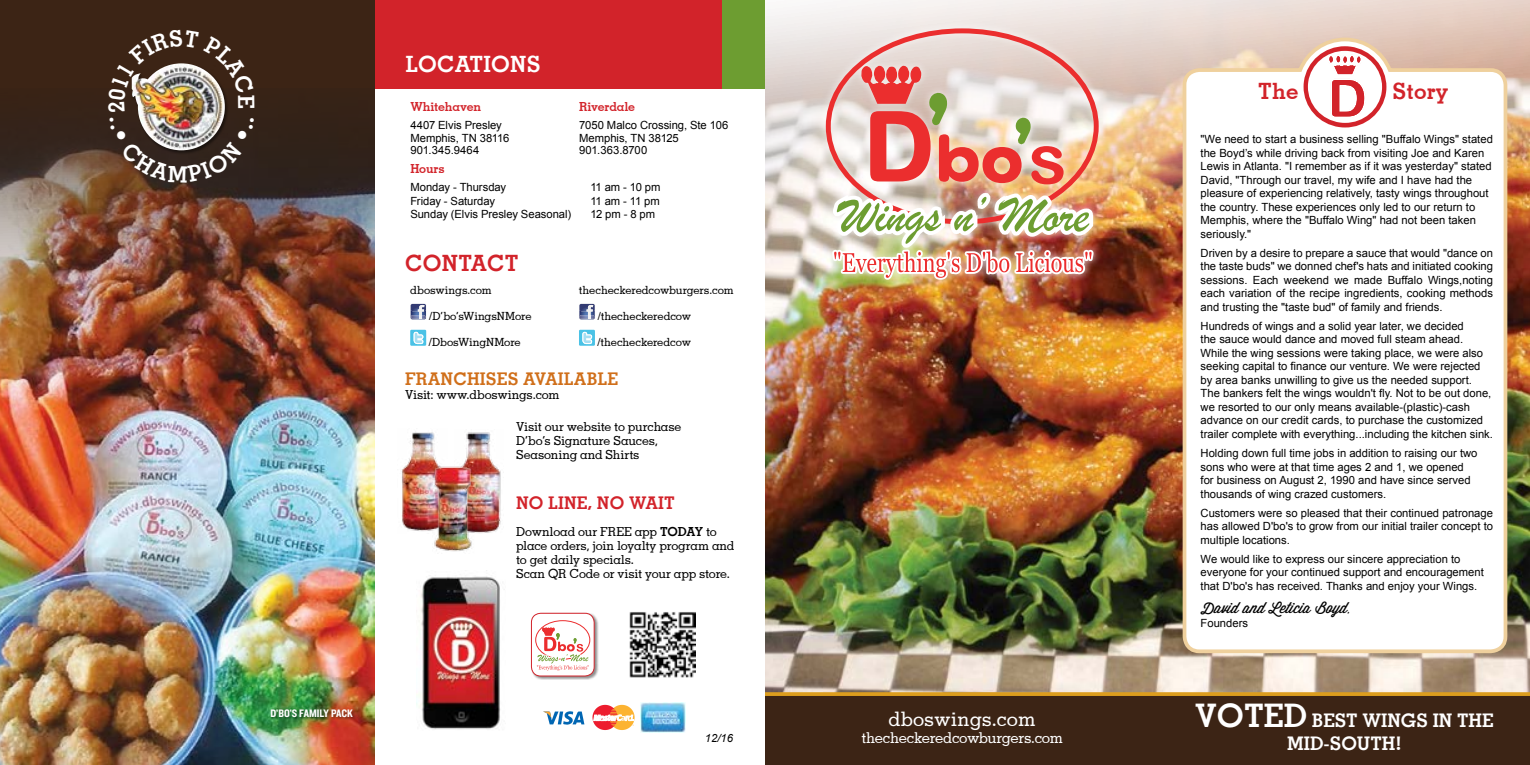
<style>
.page{position:relative;width:1530px;height:765px;background:#fff}
.page>*{position:absolute;margin:0;border:0;box-sizing:border-box;transform-origin:0 0}
.t1{font:700 22.5px "Memphis";letter-spacing:.01em;color:#d2232a}
.t2{font:700 22.5px "Memphis";letter-spacing:.01em;color:#fff}
.t3{font:500 20px "Memphis";color:#fff}
.t4{font:700 18.75px/22.5px "Memphis";color:#fff;text-align:center}
.t5{font:700 17.5px "Memphis";letter-spacing:.01em;color:#d06f1a}
.t6{font:700 17.5px "Memphis";letter-spacing:.01em;color:#d2232a}
.t7{font:500 15px "Memphis";letter-spacing:-.03em;color:#fff}
.t8{font:15px "Wisdom Script";color:#000}
.t9{font:500 12.5px/13.8px "Memphis";letter-spacing:-.02em;color:#000}
.t10{font:700 12.5px "Memphis";letter-spacing:-.01em;color:#d2232a}
.t11{font:11.25px/13.5px "Arial";color:#000}
.t12{font:500 11.25px "Memphis";letter-spacing:-.01em;color:#000}
.t13{font:11.25px "Knockout 50 Welterweight";color:#fff}
.t14{font:italic 11.25px "Arial";color:#000}
.s1{font-weight:700}
.s2{font-size:11.25px}
.s3{font-size:32.5px}
</style>
<div class="page">
<div style="left:0;top:0;width:724px;height:88px;background:#d2232a"></div>
<div style="left:723px;top:0;width:42px;height:88px;background:#6d9d31"></div>
<div style="left:0;top:0;width:375px;height:765px;background:#3c2415"></div>
<img style="left:0;top:132px;width:375px;height:633px">
<img style="left:765px;top:0;width:765px;height:692px">
<div style="left:765px;top:694px;width:765px;height:71px;background:#3c2415"></div>
<svg style="left:410px;top:304px;width:16px;height:16px"></svg>
<svg style="left:411px;top:304px;width:15px;height:15px"></svg>
<svg style="left:579px;top:304px;width:16px;height:16px"></svg>
<svg style="left:579px;top:304px;width:16px;height:15px"></svg>
<svg style="left:410px;top:330px;width:16px;height:16px"></svg>
<svg style="left:579px;top:330px;width:16px;height:16px"></svg>
<div style="left:271px;top:710px;width:85px;height:10px;background:#000;opacity:.35"></div>
<svg style="left:543px;top:711px;width:41px;height:14px"></svg>
<svg style="left:592px;top:705px;width:43px;height:25px"></svg>
<svg style="left:638px;top:702px;width:49px;height:31px"></svg>
<img style="left:640px;top:703px;width:45px;height:29px">
<div style="left:531px;top:613px;width:67px;height:67px;background:#000;opacity:.45"></div>
<div style="left:531px;top:613px;width:63px;height:63px;background:#fff;border-radius:9px"></div>
<svg style="left:536px;top:625px;width:54px;height:46px"></svg>
<div style="left:531px;top:613px;width:64px;height:63px;border:1px solid #d2232a;border-radius:9px"></div>
<img style="left:630px;top:612px;width:66px;height:66px">
<img style="left:416px;top:576px;width:84px;height:154px">
<svg style="left:1181px;top:36px;width:328px;height:619px"></svg>
<svg style="left:1304px;top:46px;width:82px;height:82px"></svg>
<svg style="left:765px;top:692px;width:765px;height:4px;fill:#dc9d1e"></svg>
<div style="left:818px;top:20px;width:289px;height:268px;background:#fff;opacity:.75"></div>
<svg style="left:826px;top:28px;width:273px;height:196px;fill:#ebe0db"></svg>
<img style="left:829px;top:49px;width:271px;height:234px">
<img style="left:401px;top:432px;width:37px;height:99px">
<img style="left:463px;top:432px;width:38px;height:101px">
<img style="left:433px;top:465px;width:41px;height:87px">
<img style="left:108px;top:63px;width:147px;height:120px">
<p class="t13" style="left:270px;top:706px;width:84px">D’BO’S FAMILY PACK</p>
<h1 class="t2" style="left:405px;top:50px;width:137px">LOCATIONS</h1>
<p class="t10" style="left:410px;top:99px;width:72px">Whitehaven</p>
<p class="t10" style="left:579px;top:99px;width:58px">Riverdale</p>
<p class="t11" style="left:410px;top:119px;width:100px;line-height:12.4px">4407 Elvis Presley<br>Memphis, TN 38116<br>901.345.9464</p>
<p class="t11" style="left:579px;top:119px;width:151px;line-height:12.4px">7050 Malco Crossing, Ste 106<br>Memphis, TN 38125<br>901.363.8700</p>
<p class="t10" style="left:410px;top:161px;width:36px">Hours</p>
<p class="t11" style="left:410px;top:180px;width:97px">Monday - Thursday</p>
<p class="t11" style="left:590px;top:180px;width:72px">11 am - 10 pm</p>
<p class="t11" style="left:410px;top:194px;width:86px">Friday - Saturday</p>
<p class="t11" style="left:590px;top:194px;width:71px">11 am - 11 pm</p>
<p class="t11" style="left:410px;top:208px;width:162px">Sunday (Elvis Presley Seasonal)</p>
<p class="t11" style="left:590px;top:208px;width:66px">12 pm - 8 pm</p>
<h1 class="t1" style="left:405px;top:249px;width:115px">CONTACT</h1>
<p class="t12" style="left:410px;top:283px;width:83px">dboswings.com</p>
<p class="t12" style="left:579px;top:283px;width:156px">thecheckeredcowburgers.com</p>
<p class="t12" style="left:429px;top:309px;width:104px">/D’bo’sWingsNMore</p>
<p class="t12" style="left:598px;top:309px;width:95px">/thecheckeredcow</p>
<p class="t12" style="left:429px;top:335px;width:94px">/DbosWingNMore</p>
<p class="t12" style="left:598px;top:335px;width:95px">/thecheckeredcow</p>
<h3 class="t5" style="left:405px;top:368px;width:215px">FRANCHISES AVAILABLE</h3>
<p class="t9" style="left:405px;top:387px;width:156px">Visit: www.dboswings.com</p>
<p class="t9" style="left:516px;top:420px;width:167px">Visit our website to purchase<br>D’bo’s Signature Sauces,<br>Seasoning and Shirts</p>
<h3 class="t6" style="left:516px;top:492px;width:160px">NO LINE, NO WAIT</h3>
<p class="t9" style="left:516px;top:525px;width:220px">Download our FREE app <span class="s1">TODAY</span> to place orders, join loyalty program and to get daily specials.<br>Scan QR Code or visit your app store.</p>
<p class="t14" style="left:705px;top:731px;width:30px">12/16</p>
<h2 class="t3" style="left:889px;top:707px;width:149px">dboswings.com</h2>
<h3 class="t7" style="left:861px;top:728px;width:203px">thecheckeredcowburgers.com</h3>
<h1 class="t1" style="left:1258px;top:77px;width:42px">The</h1>
<h1 class="t1" style="left:1392px;top:77px;width:57px">Story</h1>
<p class="t11" style="left:1201px;top:133px;width:294px">"We need to start a business selling "Buffalo Wings" stated the Boyd’s while driving back from visiting Joe and Karen Lewis in Atlanta. "I remember as if it was yesterday" stated David, "Through our travel, my wife and I have had the pleasure of experiencing relatively, tasty wings throughout the country. These experiences only led to our return to Memphis, where the "Buffalo Wing" had not been taken seriously."</p>
<p class="t11" style="left:1201px;top:246px;width:294px;text-align:justify">Driven by a desire to prepare a sauce that would "dance on the taste buds" we donned chef's hats and initiated cooking sessions. Each weekend we made Buffalo Wings,noting each variation of the recipe ingredients, cooking methods and trusting the "taste bud" of family and friends.</p>
<p class="t11" style="left:1201px;top:319px;width:294px">Hundreds of wings and a solid year later, we decided<br>the sauce would dance and moved full steam ahead.<br>While the wing sessions were taking place, we were also seeking capital to finance our venture. We were rejected by area banks unwilling to give us the needed support.<br>The bankers felt the wings wouldn't fly. Not to be out done, we resorted to our only means available-(plastic)-cash advance on our credit cards, to purchase the customized trailer complete with everything...including the kitchen sink.</p>
<p class="t11" style="left:1201px;top:446px;width:278px">Holding down full time jobs in addition to raising our two sons who were at that time ages 2 and 1, we opened for business on August 2, 1990 and have since served thousands of wing crazed customers.</p>
<p class="t11" style="left:1201px;top:506px;width:294px;text-align:justify">Customers were so pleased that their continued patronage has allowed D'bo's to grow from our initial trailer concept to multiple locations.</p>
<p class="t11" style="left:1201px;top:552px;width:285px">We would like to express our sincere appreciation to everyone for your continued support and encouragement that D'bo's has received. Thanks and enjoy your Wings.</p>
<h3 class="t8" style="left:1201px;top:597px;width:150px">David and Leticia Boyd<span class="s2">,</span></h3>
<p class="t11" style="left:1201px;top:616px;width:49px">Founders</p>
<h3 class="t4" style="left:1195px;top:709px;width:300px"><span class="s3">VOTED</span> BEST WINGS IN THE<br>MID-SOUTH!</h3>
</div>
